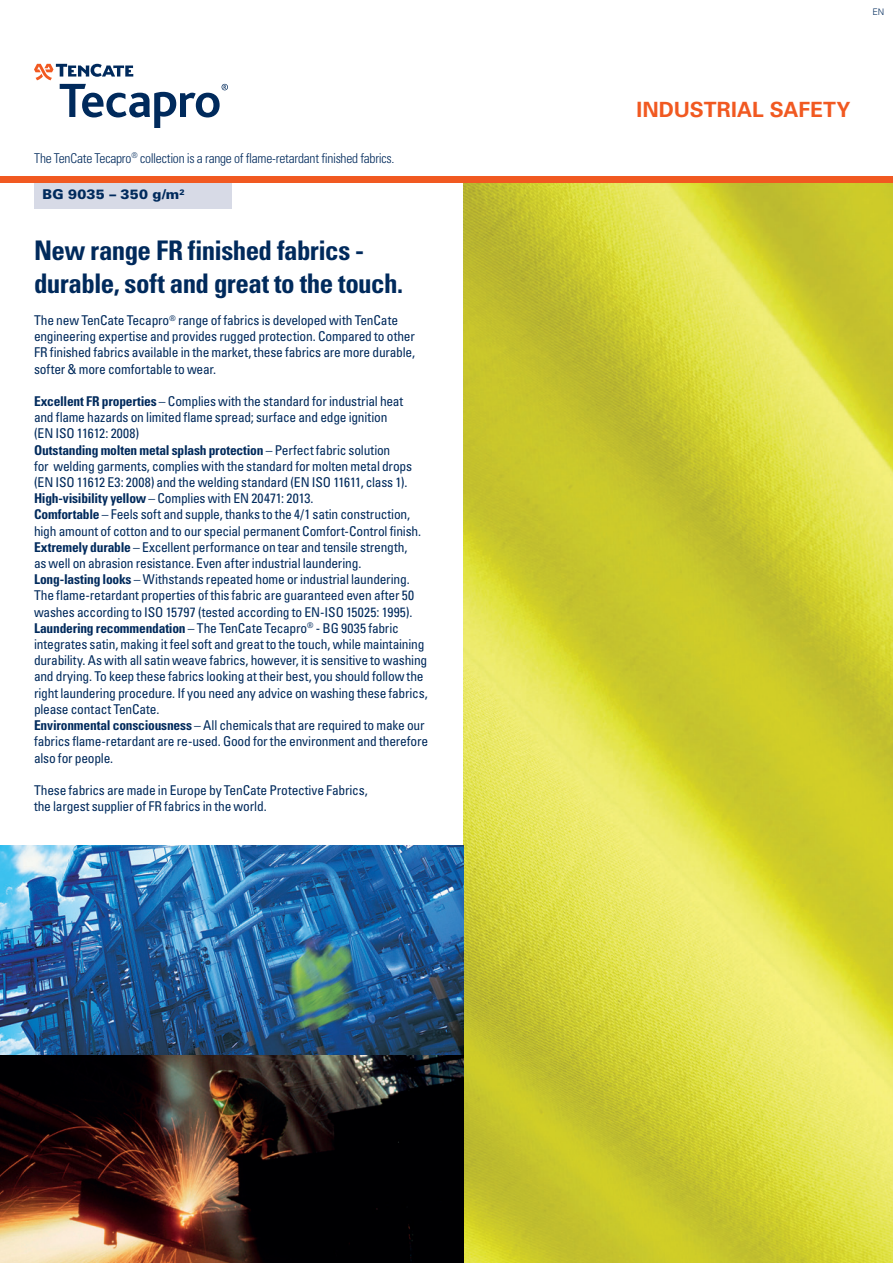
<style>
.page{position:relative;width:893px;height:1263px;background:#fff}
.page>*{position:absolute;margin:0;border:0;box-sizing:border-box;transform-origin:0 0}
.t1{font:700 condensed 27px/32.4px "Univers LT Std";letter-spacing:-.02em;color:#002a5c}
.t2{font:700 21px "Univers LT Std";color:#f15921}
.t3{font:condensed 13.5px/16.2px "Univers LT Std";letter-spacing:-.015em;color:#002a5c}
.t4{font:300 condensed 13.5px "Univers LT Std";letter-spacing:-.02em;color:#002a5c}
.t5{font:900 13.5px "Univers LT Std";letter-spacing:.015em;color:#002a5c}
.t6{font:300 9px "Univers LT Std";color:#002a5c}
.s1{font-weight:700}
</style>
<div class="page">
<img style="left:463px;top:183px;width:430px;height:1080px">
<img style="left:0;top:845px;width:463px;height:418px">
<div style="left:34px;top:183px;width:198px;height:26px;background:#d7dae6"></div>
<div style="left:0;top:176px;width:893px;height:7px;background:#f15921"></div>
<svg style="left:34px;top:64px;width:194px;height:64px"></svg>
<p class="t4" style="left:34px;top:150px;width:362px">The TenCate Tecapro<sup>®</sup> collection is a range of flame-retardant finished fabrics.</p>
<p class="t5" style="left:43px;top:186px;width:144px">BG 9035 – 350 g/m<sup>2</sup></p>
<h1 class="t1" style="left:34px;top:234px;width:371px">New range FR finished fabrics - durable, soft and great to the touch.</h1>
<p class="t3" style="left:34px;top:312px;width:383px">The new TenCate Tecapro<sup>®</sup> range of fabrics is developed with TenCate engineering expertise and provides rugged protection. Compared to other FR finished fabrics available in the market, these fabrics are more durable, softer &amp; more comfortable to wear.</p>
<p class="t3" style="left:34px;top:393px;width:396px"><span class="s1">Excellent FR properties</span> – Complies with the standard for industrial heat<br>and flame hazards on limited flame spread; surface and edge ignition<br>(EN ISO 11612: 2008)<br><span class="s1">Outstanding molten metal splash protection</span> – Perfect fabric solution<br>for welding garments, complies with the standard for molten metal drops (EN ISO 11612 E3: 2008) and the welding standard (EN ISO 11611, class 1).<br><span class="s1">High-visibility yellow</span> – Complies with EN 20471: 2013.<br><span class="s1">Comfortable</span> – Feels soft and supple, thanks to the 4/1 satin construction, high amount of cotton and to our special permanent Comfort-Control finish.<br><span class="s1">Extremely durable</span> – Excellent performance on tear and tensile strength,<br>as well on abrasion resistance. Even after industrial laundering.<br><span class="s1">Long-lasting looks</span> – Withstands repeated home or industrial laundering.<br>The flame-retardant properties of this fabric are guaranteed even after 50 washes according to ISO 15797 (tested according to EN-ISO 15025: 1995).<br><span class="s1">Laundering recommendation</span> – The TenCate Tecapro<sup>®</sup> - BG 9035 fabric integrates satin, making it feel soft and great to the touch, while maintaining durability. As with all satin weave fabrics, however, it is sensitive to washing and drying. To keep these fabrics looking at their best, you should follow the right laundering procedure. If you need any advice on washing these fabrics, please contact TenCate.<br><span class="s1">Environmental consciousness</span> – All chemicals that are required to make our fabrics flame-retardant are re-used. Good for the environment and therefore also for people.</p>
<p class="t3" style="left:34px;top:782px;width:335px">These fabrics are made in Europe by TenCate Protective Fabrics, the largest supplier of FR fabrics in the world.</p>
<p class="t6" style="left:873px;top:6px;width:13px">EN</p>
<h2 class="t2" style="left:636px;top:98px;width:215px">INDUSTRIAL SAFETY</h2>
</div>
